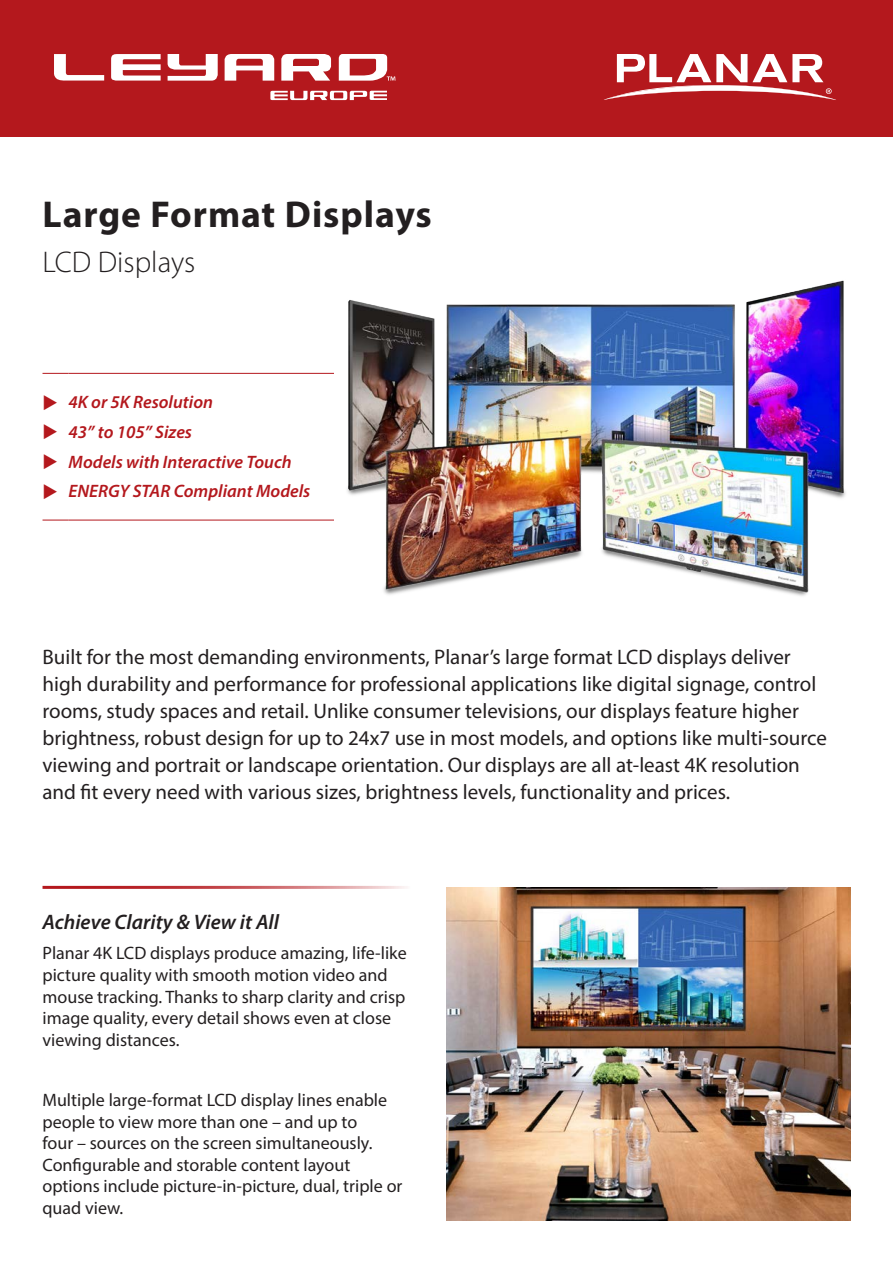
<style>
.page{position:relative;width:893px;height:1263px;background:#fff}
.page>*{position:absolute;margin:0;border:0;box-sizing:border-box;transform-origin:0 0}
.t1{font:700 37.5px "Myriad Pro";letter-spacing:.025em;color:#231f20}
.t2{font:300 30px "Myriad Pro";color:#231f20}
.t3{font:21px/27px "Myriad Pro";color:#231f20}
.t4{font:italic 600 21px "Myriad Pro";color:#231f20}
.t5{font:18px/21.6px "Myriad Pro";color:#231f20}
.t6{font:italic 600 18px "Myriad Pro";color:#b4181d}
</style>
<div class="page">
<div style="left:0;top:0;width:893px;height:136px;background:#b4181d"></div>
<svg style="left:54px;top:54px;width:50px;height:27px"></svg>
<svg style="left:111px;top:54px;width:50px;height:27px"></svg>
<svg style="left:168px;top:54px;width:50px;height:27px"></svg>
<svg style="left:225px;top:54px;width:49px;height:27px"></svg>
<svg style="left:281px;top:54px;width:50px;height:27px"></svg>
<svg style="left:339px;top:54px;width:56px;height:27px"></svg>
<svg style="left:270px;top:91px;width:117px;height:9px"></svg>
<svg style="left:604px;top:54px;width:232px;height:46px"></svg>
<svg style="left:43px;top:373px;width:26px;height:1px"></svg>
<hr style="left:69px;top:373px;width:313px;height:1px;background:#b4181d">
<svg style="left:43px;top:520px;width:26px;height:1px"></svg>
<hr style="left:69px;top:520px;width:313px;height:1px;background:#b4181d">
<img style="left:334px;top:280px;width:512px;height:316px">
<img style="left:446px;top:887px;width:404px;height:333px">
<hr style="left:43px;top:886px;width:367px;height:3px;background:#b4181d">
<p class="t1" style="left:43px;top:190px;width:391px">Large Format Displays</p>
<p class="t2" style="left:43px;top:244px;width:154px">LCD Displays</p>
<p class="t6" style="left:69px;top:391px;width:146px">4K or 5K Resolution</p>
<p class="t6" style="left:69px;top:420px;width:125px">43” to 105” Sizes</p>
<p class="t6" style="left:69px;top:450px;width:225px">Models with Interactive Touch</p>
<p class="t6" style="left:69px;top:480px;width:243px">ENERGY STAR Compliant Models</p>
<p class="t3" style="left:43px;top:643px;width:786px">Built for the most demanding environments, Planar’s large format LCD displays deliver high durability and performance for professional applications like digital signage, control rooms, study spaces and retail. Unlike consumer televisions, our displays feature higher brightness, robust design for up to 24x7 use in most models, and options like multi-source viewing and portrait or landscape orientation. Our displays are all at-least 4K resolution and fit every need with various sizes, brightness levels, functionality and prices.</p>
<p class="t4" style="left:43px;top:909px;width:238px">Achieve Clarity &amp; View it All</p>
<p class="t5" style="left:43px;top:942px;width:366px">Planar 4K LCD displays produce amazing, life-like picture quality with smooth motion video and mouse tracking. Thanks to sharp clarity and crisp image quality, every detail shows even at close viewing distances.</p>
<p class="t5" style="left:43px;top:1089px;width:361px">Multiple large-format LCD display lines enable people to view more than one – and up to<br>four – sources on the screen simultaneously.<br>Configurable and storable content layout options include picture-in-picture, dual, triple or quad view.</p>
</div>
